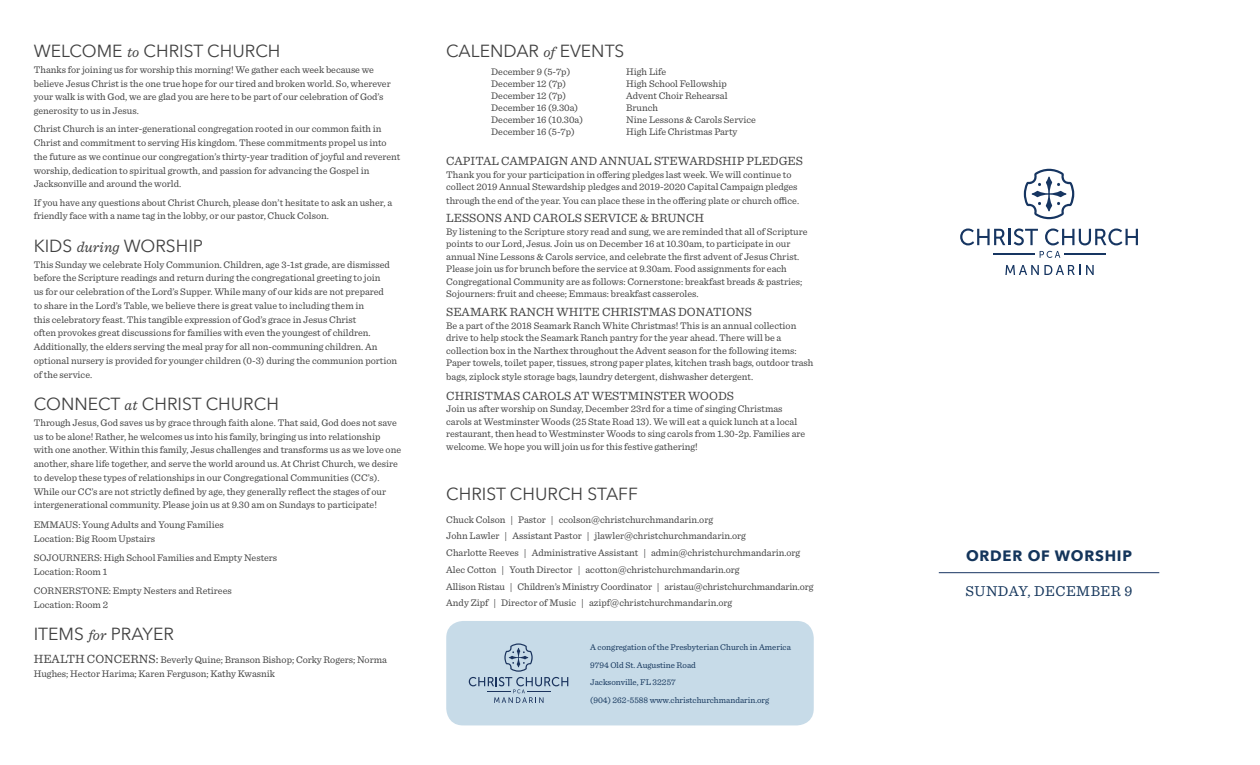
<style>
.page{position:relative;width:1260px;height:765px;background:#fff}
.page>*{position:absolute;margin:0;border:0;box-sizing:border-box;transform-origin:0 0}
.church_info{font:17.5px "Avenir Next";color:#414141}
.date_of_service{font:15px "Sentinel";letter-spacing:.03em;color:#14355b}
.order_of_worship{font:700 15px "Avenir Next";letter-spacing:.05em;color:#14355b}
.t1{font:12.5px "Sentinel";color:#414141}
.title_of_worship{font:10px/13.8px "Sentinel";color:#414141}
.t2{font:8.75px "Sentinel";color:#14355b}
.s1{font-family:"Sentinel";font-style:italic;font-size:15px}
.s2{font-size:12.5px}
</style>
<div class="page">
<div style="left:446px;top:621px;width:368px;height:104px;background:#c7dbe8;border-radius:17px"></div>
<svg style="left:469px;top:643px;width:99px;height:60px"></svg>
<svg style="left:1024px;top:169px;width:50px;height:50px"></svg>
<svg style="left:960px;top:228px;width:45px;height:17px"></svg>
<hr style="left:1008px;top:229px;width:3px;height:16px;background:#163561">
<svg style="left:1014px;top:228px;width:24px;height:17px"></svg>
<svg style="left:1045px;top:228px;width:93px;height:17px"></svg>
<svg style="left:1005px;top:265px;width:89px;height:10px"></svg>
<hr style="left:993px;top:254px;width:41px;height:1px;background:#163561">
<hr style="left:1065px;top:254px;width:41px;height:1px;background:#163561">
<svg style="left:1040px;top:251px;width:20px;height:7px"></svg>
<hr style="left:939px;top:572px;width:220px;height:1px;background:#183461">
<p class="church_info" style="left:34px;top:36px;width:248px">WELCOME <span class="s1">to</span> CHRIST CHURCH</p>
<p class="title_of_worship" style="left:34px;top:62px;width:359px">Thanks for joining us for worship this morning! We gather each week because we believe Jesus Christ is the one true hope for our tired and broken world. So, wherever your walk is with God, we are glad you are here to be part of our celebration of God’s generosity to us in Jesus.</p>
<p class="title_of_worship" style="left:34px;top:122px;width:368px">Christ Church is an inter-generational congregation rooted in our common faith in Christ and commitment to serving His kingdom. These commitments propel us into the future as we continue our congregation’s thirty-year tradition of joyful and reverent worship, dedication to spiritual growth, and passion for advancing the Gospel in Jacksonville and around the world.</p>
<p class="title_of_worship" style="left:34px;top:195px;width:360px">If you have any questions about Christ Church, please don’t hesitate to ask an usher, a friendly face with a name tag in the lobby, or our pastor, Chuck Colson.</p>
<p class="church_info" style="left:34px;top:231px;width:171px">KIDS <span class="s1">during</span> WORSHIP</p>
<p class="title_of_worship" style="left:34px;top:257px;width:365px">This Sunday we celebrate Holy Communion. Children, age 3-1st grade, are dismissed before the Scripture readings and return during the congregational greeting to join<br>us for our celebration of the Lord’s Supper. While many of our kids are not prepared<br>to share in the Lord’s Table, we believe there is great value to including them in<br>this celebratory feast. This tangible expression of God’s grace in Jesus Christ<br>often provokes great discussions for families with even the youngest of children.<br>Additionally, the elders serving the meal pray for all non-communing children. An optional nursery is provided for younger children (0-3) during the communion portion of the service.</p>
<p class="church_info" style="left:34px;top:389px;width:247px">CONNECT <span class="s1">at</span> CHRIST CHURCH</p>
<p class="title_of_worship" style="left:34px;top:415px;width:369px">Through Jesus, God saves us by grace through faith alone. That said, God does not save us to be alone! Rather, he welcomes us into his family, bringing us into relationship with one another. Within this family, Jesus challenges and transforms us as we love one another, share life together, and serve the world around us. At Christ Church, we desire to develop these types of relationships in our Congregational Communities (CC’s).</p>
<p class="title_of_worship" style="left:34px;top:484px;width:354px">While our CC’s are not strictly defined by age, they generally reflect the stages of our intergenerational community. Please join us at 9.30 am on Sundays to participate!</p>
<p class="title_of_worship" style="left:34px;top:517px;width:192px">EMMAUS: Young Adults and Young Families<br>Location: Big Room Upstairs</p>
<p class="title_of_worship" style="left:34px;top:550px;width:245px">SOJOURNERS: High School Families and Empty Nesters<br>Location: Room 1</p>
<p class="title_of_worship" style="left:34px;top:583px;width:200px">CORNERSTONE: Empty Nesters and Retirees<br>Location: Room 2</p>
<p class="church_info" style="left:34px;top:619px;width:142px">ITEMS <span class="s1">for</span> PRAYER</p>
<p class="title_of_worship" style="left:34px;top:652px;width:355px"><span class="s2">HEALTH CONCERNS:</span> Beverly Quine; Branson Bishop; Corky Rogers; Norma<br>Hughes; Hector Harima; Karen Ferguson; Kathy Kwasnik</p>
<p class="church_info" style="left:446px;top:36px;width:180px">CALENDAR <span class="s1">of</span> EVENTS</p>
<p class="title_of_worship" style="left:491px;top:64px;width:81px">December 9 (5-7p)</p>
<p class="title_of_worship" style="left:626px;top:64px;width:41px">High Life</p>
<p class="title_of_worship" style="left:491px;top:76px;width:77px">December 12 (7p)</p>
<p class="title_of_worship" style="left:626px;top:76px;width:102px">High School Fellowship</p>
<p class="title_of_worship" style="left:491px;top:88px;width:77px">December 12 (7p)</p>
<p class="title_of_worship" style="left:626px;top:88px;width:103px">Advent Choir Rehearsal</p>
<p class="title_of_worship" style="left:491px;top:100px;width:89px">December 16 (9.30a)</p>
<p class="title_of_worship" style="left:626px;top:100px;width:33px">Brunch</p>
<p class="title_of_worship" style="left:491px;top:112px;width:93px">December 16 (10.30a)</p>
<p class="title_of_worship" style="left:626px;top:112px;width:131px">Nine Lessons &amp; Carols Service</p>
<p class="title_of_worship" style="left:491px;top:124px;width:85px">December 16 (5-7p)</p>
<p class="title_of_worship" style="left:626px;top:124px;width:113px">High Life Christmas Party</p>
<p class="t1" style="left:446px;top:152px;width:358px">CAPITAL CAMPAIGN AND ANNUAL STEWARDSHIP PLEDGES</p>
<p class="title_of_worship" style="left:446px;top:167px;width:353px;line-height:12.5px">Thank you for your participation in offering pledges last week. We will continue to collect 2019 Annual Stewardship pledges and 2019-2020 Capital Campaign pledges</p>
<p class="title_of_worship" style="left:446px;top:193px;width:354px">through the end of the year. You can place these in the offering plate or church office.</p>
<p class="t1" style="left:446px;top:208px;width:259px">LESSONS AND CAROLS SERVICE &amp; BRUNCH</p>
<p class="title_of_worship" style="left:446px;top:224px;width:363px;line-height:12.5px">By listening to the Scripture story read and sung, we are reminded that all of Scripture points to our Lord, Jesus. Join us on December 16 at 10.30am, to participate in our annual Nine Lessons &amp; Carols service, and celebrate the first advent of Jesus Christ.</p>
<p class="title_of_worship" style="left:446px;top:262px;width:358px;line-height:12.5px">Please join us for brunch before the service at 9.30am. Food assignments for each<br>Congregational Community are as follows: Cornerstone: breakfast breads &amp; pastries;<br>Sojourners: fruit and cheese; Emmaus: breakfast casseroles.</p>
<p class="t1" style="left:446px;top:303px;width:307px">SEAMARK RANCH WHITE CHRISTMAS DONATIONS</p>
<p class="title_of_worship" style="left:446px;top:319px;width:369px;line-height:12.5px">Be a part of the 2018 Seamark Ranch White Christmas! This is an annual collection drive to help stock the Seamark Ranch pantry for the year ahead. There will be a collection box in the Narthex throughout the Advent season for the following items:<br>Paper towels, toilet paper, tissues, strong paper plates, kitchen trash bags, outdoor trash</p>
<p class="title_of_worship" style="left:446px;top:369px;width:308px">bags, ziplock style storage bags, laundry detergent, dishwasher detergent.</p>
<p class="t1" style="left:446px;top:386px;width:289px">CHRISTMAS CAROLS AT WESTMINSTER WOODS</p>
<p class="title_of_worship" style="left:446px;top:402px;width:360px;line-height:12.5px">Join us after worship on Sunday, December 23rd for a time of singing Christmas carols at Westminster Woods (25 State Road 13). We will eat a quick lunch at a local restaurant, then head to Westminster Woods to sing carols from 1.30-2p. Families are welcome. We hope you will join us for this festive gathering!</p>
<p class="church_info" style="left:446px;top:479px;width:193px">CHRIST CHURCH STAFF</p>
<p class="title_of_worship" style="left:446px;top:512px;width:268px">Chuck Colson | Pastor | ccolson@christchurchmandarin.org</p>
<p class="title_of_worship" style="left:446px;top:528px;width:301px">John Lawler | Assistant Pastor | jlawler@christchurchmandarin.org</p>
<p class="title_of_worship" style="left:446px;top:545px;width:356px">Charlotte Reeves | Administrative Assistant | admin@christchurchmandarin.org</p>
<p class="title_of_worship" style="left:446px;top:562px;width:295px">Alec Cotton | Youth Director | acotton@christchurchmandarin.org</p>
<p class="title_of_worship" style="left:446px;top:579px;width:369px">Allison Ristau | Children’s Ministry Coordinator | aristau@christchurchmandarin.org</p>
<p class="title_of_worship" style="left:446px;top:595px;width:287px">Andy Zipf | Director of Music | azipf@christchurchmandarin.org</p>
<p class="t2" style="left:590px;top:641px;width:202px">A congregation of the Presbyterian Church in America</p>
<p class="t2" style="left:590px;top:658px;width:107px">9794 Old St. Augustine Road</p>
<p class="t2" style="left:590px;top:676px;width:87px">Jacksonville, FL 32257</p>
<p class="t2" style="left:590px;top:693px;width:181px">(904) 262-5588 www.christchurchmandarin.org</p>
<p class="order_of_worship" style="left:966px;top:543px;width:167px">ORDER OF WORSHIP</p>
<p class="date_of_service" style="left:966px;top:580px;width:169px">SUNDAY, DECEMBER 9</p>
</div>
